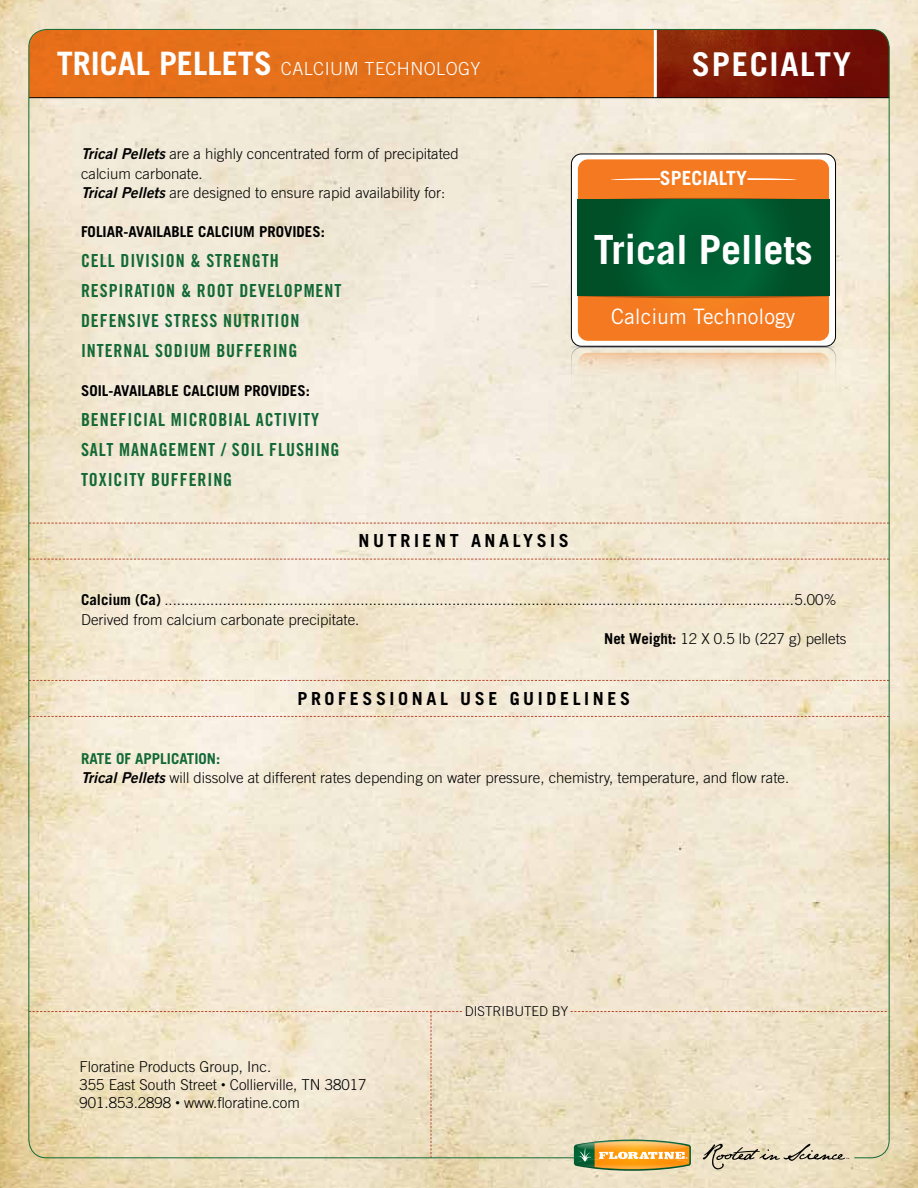
<style>
.page{position:relative;width:918px;height:1188px;background:#fff}
.page>*{position:absolute;margin:0;border:0;box-sizing:border-box;transform-origin:0 0}
.t1{font:700 40.2px "Trade Gothic";color:#fff}
.t2{font:700 32.85px "Trade Gothic LT Std";letter-spacing:.05em;color:#fff}
.t3{font:21.3px "Trade Gothic";color:#fff}
.t4{font:700 19.5px "Trade Gothic";color:#fff}
.t5{font:18px/30px "Trade Gothic LT Std Bd Cn 20";letter-spacing:.05em;color:#136936}
.t6{font:700 18px "Trade Gothic LT Std";letter-spacing:.2em;color:#000}
.t7{font:300 18px "Trade Gothic LT Std";letter-spacing:.025em;color:#fff}
.t8{font:300 15px/19.5px "Trade Gothic LT Std";color:#000}
.t9{font:700 15px "Trade Gothic LT Std";color:#000}
.t10{font:300 13.5px "Trade Gothic LT Std";color:#000}
.s1{font-weight:700;font-size:32.25px}
.s2{font-family:"Trade Gothic LT Std Bd 2 Obl";font-weight:400}
.s3{font-weight:700}
.s4{font-weight:700;color:#126935}
.s5{font-size:9px}
</style>
<div class="page">
<img style="left:0;top:0;width:918px;height:1188px">
<svg style="left:29px;top:1011px;width:433px;height:147px;background:#ede1c5"></svg>
<svg style="left:703px;top:1144px;width:146px;height:25px;background:#cec4ab"></svg>
<div style="left:29px;top:30px;width:625px;height:67px;background:#e6711b"></div>
<svg style="left:657px;top:29px;width:232px;height:68px;background:#7a1a08"></svg>
<hr style="left:654px;top:29px;width:3px;height:69px;background:#fff">
<hr style="left:29px;top:97px;width:860px;height:1px;background:#000">
<svg style="left:571px;top:1011px;width:316px;height:1px"></svg>
<svg style="left:570px;top:345px;width:266px;height:4px"></svg>
<svg style="left:571px;top:347px;width:265px;height:193px;background:#eee6d4"></svg>
<svg style="left:578px;top:353px;width:251px;height:181px;background:#f1e8d3"></svg>
<div style="left:571px;top:154px;width:265px;height:192px;background:#fff;border-radius:10px"></div>
<div style="left:571px;top:154px;width:265px;height:193px;border:1px solid #000;border-radius:10px"></div>
<div style="left:578px;top:159px;width:251px;height:182px;background:#f47920"></div>
<svg style="left:747px;top:178px;width:50px;height:2px"></svg>
<svg style="left:611px;top:178px;width:49px;height:2px"></svg>
<svg style="left:578px;top:198px;width:251px;height:100px"></svg>
<div style="left:578px;top:200px;width:251px;height:96px;background:linear-gradient(to right,#005a2f,#005a2f)"></div>
<svg style="left:31px;top:523px;width:856px;height:1px"></svg>
<svg style="left:31px;top:559px;width:856px;height:1px"></svg>
<svg style="left:31px;top:680px;width:856px;height:1px"></svg>
<svg style="left:31px;top:716px;width:856px;height:1px"></svg>
<img style="left:566px;top:1128px;width:133px;height:17px">
<img style="left:565px;top:1145px;width:134px;height:35px">
<svg style="left:574px;top:1140px;width:117px;height:31px;background:#c9a755"></svg>
<p class="t7" style="left:57px;top:58px;width:425px"><span class="s1">TRICAL PELLETS</span> CALCIUM TECHNOLOGY</p>
<h2 class="t2" style="left:692px;top:45px;width:161px">SPECIALTY</h2>
<p class="t8" style="left:81px;top:144px;width:379px"><span class="s2">Trical Pellets</span> are a highly concentrated form of precipitated calcium carbonate.<br><span class="s2">Trical Pellets</span> are designed to ensure rapid availability for:</p>
<p class="t9" style="left:81px;top:223px;width:245px">FOLIAR-AVAILABLE CALCIUM PROVIDES:</p>
<p class="t5" style="left:81px;top:246px;width:262px">CELL DIVISION &amp; STRENGTH<br>RESPIRATION &amp; ROOT DEVELOPMENT<br>DEFENSIVE STRESS NUTRITION<br>INTERNAL SODIUM BUFFERING</p>
<p class="t9" style="left:81px;top:382px;width:230px">SOIL-AVAILABLE CALCIUM PROVIDES:</p>
<p class="t5" style="left:81px;top:405px;width:260px">BENEFICIAL MICROBIAL ACTIVITY<br>SALT MANAGEMENT / SOIL FLUSHING<br>TOXICITY BUFFERING</p>
<p class="t6" style="left:359px;top:529px;width:212px">NUTRIENT ANALYSIS</p>
<h3 class="t4" style="left:660px;top:167px;width:89px">SPECIALTY</h3>
<h1 class="t1" style="left:594px;top:225px;width:221px">Trical Pellets</h1>
<h3 class="t3" style="left:611px;top:303px;width:186px">Calcium Technology</h3>
<p class="t8" style="left:81px;top:590px;width:758px"><span class="s3">Calcium (Ca)</span> .......................................................................................................................................................5.00%</p>
<p class="t8" style="left:81px;top:610px;width:280px">Derived from calcium carbonate precipitate.</p>
<p class="t8" style="left:604px;top:629px;width:244px"><span class="s3">Net Weight:</span> 12 X 0.5 lb (227 g) pellets</p>
<p class="t6" style="left:297px;top:688px;width:334px">PROFESSIONAL USE GUIDELINES</p>
<p class="t8" style="left:81px;top:748px;width:710px"><span class="s4">RATE OF APPLICATION:<br></span><span class="s2">Trical Pellets</span> will dissolve at different rates depending on water pressure, chemistry, temperature, and flow rate.</p>
<p class="t8" style="left:79px;top:1057px;width:289px;line-height:18px">Floratine Products Group, Inc.<br>355 East South Street <span class="s5">•</span> Collierville, TN 38017<br>901.853.2898 <span class="s5">•</span> www.floratine.com</p>
<p class="t10" style="left:465px;top:1003px;width:105px">DISTRIBUTED BY</p>
</div>
